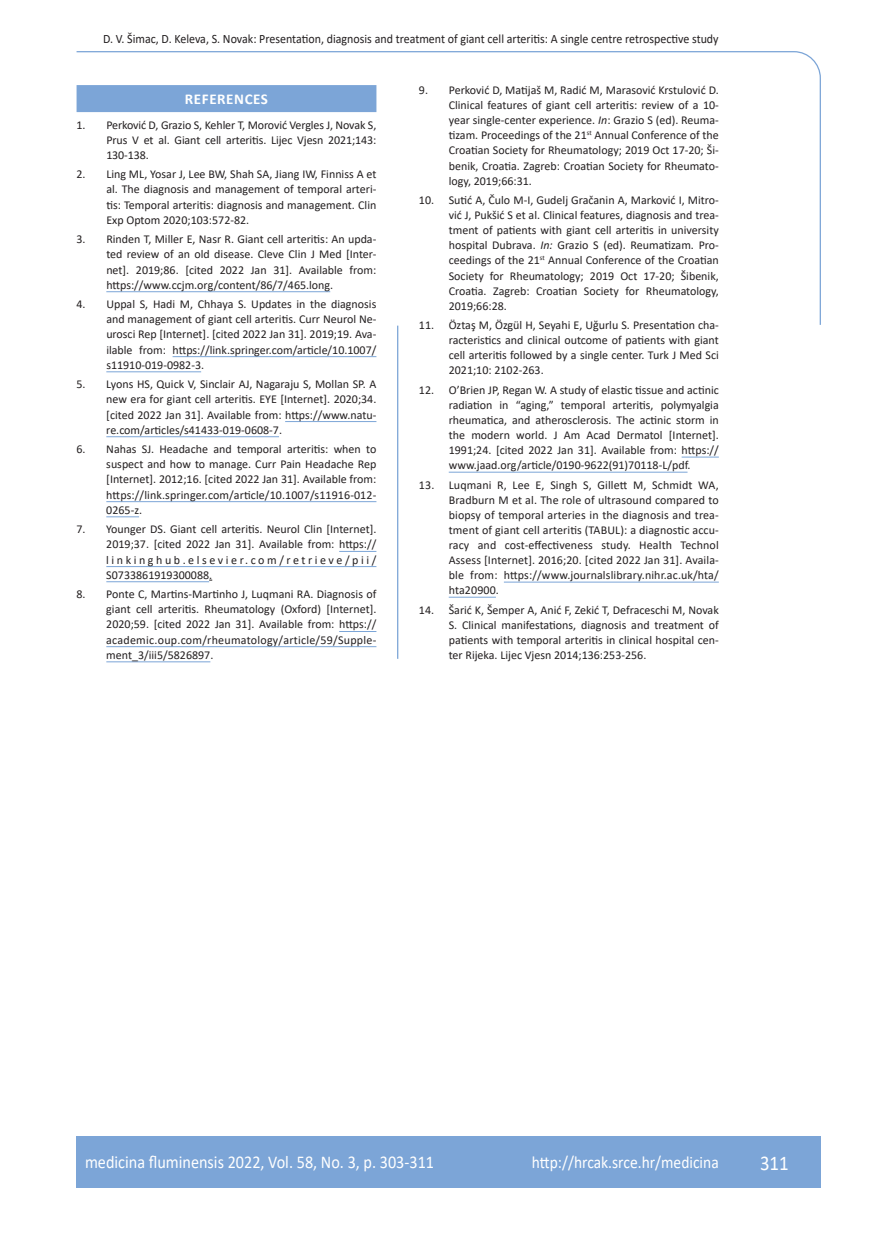
<style>
.page{position:relative;width:872px;height:1234px;background:#fff}
.page>*{position:absolute;margin:0;border:0;box-sizing:border-box;transform-origin:0 0}
.t1{font:21px "Calibri";color:#fff;scale:.9 1}
.t2{font:18px "Calibri";color:#fff;scale:.9 1}
.t3{font:17.25px "Calibri";color:#fff;scale:.9 1}
.t4{font:700 15px "Calibri";letter-spacing:.04em;color:#fff}
.t5{font:12.75px "Calibri";color:#231f20;scale:.94 1}
.t6{font:12px/15.1px "Calibri";color:#231f20;text-align:justify}
.s1{font-style:italic}
</style>
<div class="page">
<svg style="left:76px;top:51px;width:745px;height:275px"></svg>
<hr style="left:397px;top:325px;width:1px;height:333px;background:#7ca5d7">
<div style="left:77px;top:1135px;width:744px;height:51px;background:#7ca5d7"></div>
<div style="left:77px;top:85px;width:299px;height:27px;background:#7ca5d7"></div>
<hr style="left:106px;top:291px;width:224px;height:1px;background:#7ca5d7">
<hr style="left:172px;top:356px;width:204px;height:1px;background:#7ca5d7">
<hr style="left:106px;top:371px;width:95px;height:1px;background:#7ca5d7">
<hr style="left:285px;top:421px;width:91px;height:1px;background:#7ca5d7">
<hr style="left:106px;top:436px;width:173px;height:1px;background:#7ca5d7">
<hr style="left:106px;top:501px;width:270px;height:1px;background:#7ca5d7">
<hr style="left:106px;top:516px;width:33px;height:1px;background:#7ca5d7">
<hr style="left:339px;top:551px;width:37px;height:1px;background:#7ca5d7">
<hr style="left:106px;top:566px;width:270px;height:1px;background:#7ca5d7">
<hr style="left:106px;top:581px;width:103px;height:1px;background:#7ca5d7">
<hr style="left:339px;top:631px;width:37px;height:1px;background:#7ca5d7">
<hr style="left:106px;top:646px;width:270px;height:1px;background:#7ca5d7">
<hr style="left:106px;top:661px;width:104px;height:1px;background:#7ca5d7">
<hr style="left:681px;top:456px;width:38px;height:1px;background:#7ca5d7">
<hr style="left:449px;top:471px;width:238px;height:1px;background:#7ca5d7">
<hr style="left:504px;top:581px;width:215px;height:1px;background:#7ca5d7">
<hr style="left:449px;top:596px;width:47px;height:1px;background:#7ca5d7">
<p class="t5" style="left:103px;top:29px;width:656px">D. V. Šimac, D. Keleva, S. Novak: Presentation, diagnosis and treatment of giant cell arteritis: A single centre retrospective study</p>
<p class="t4" style="left:185px;top:88px;width:85px">REFERENCES</p>
<p class="t6" style="left:106px;top:117px;width:271px;text-indent:-30px">1. Perković D, Grazio S, Kehler T, Morović Vergles J, Novak S, Prus V et al. Giant cell arteritis. Lijec Vjesn 2021;143:<br>130-138.</p>
<p class="t6" style="left:106px;top:166px;width:272px;text-indent:-30px">2. Ling ML, Yosar J, Lee BW, Shah SA, Jiang IW, Finniss A et al. The diagnosis and management of temporal arteri&shy;tis: Temporal arteritis: diagnosis and management. Clin Exp Optom 2020;103:572-82.</p>
<p class="t6" style="left:106px;top:231px;width:271px;text-indent:-30px">3. Rinden T, Miller E, Nasr R. Giant cell arteritis: An upda&shy;ted review of an old disease. Cleve Clin J Med [Inter&shy;net]. 2019;86. [cited 2022 Jan 31]. Available from: https://www.ccjm.org/content/86/7/465.long.</p>
<p class="t6" style="left:106px;top:296px;width:272px;text-indent:-30px">4. Uppal S, Hadi M, Chhaya S. Updates in the diagnosis and management of giant cell arteritis. Curr Neurol Ne&shy;urosci Rep [Internet]. [cited 2022 Jan 31]. 2019;19. Ava&shy;ilable from: https://link.springer.com/article/10.1007/ s11910-019-0982-3.</p>
<p class="t6" style="left:106px;top:376px;width:272px;text-indent:-30px">5. Lyons HS, Quick V, Sinclair AJ, Nagaraju S, Mollan SP. A new era for giant cell arteritis. EYE [Internet]. 2020;34. [cited 2022 Jan 31]. Available from: https://www.natu&shy;re.com/articles/s41433-019-0608-7.</p>
<p class="t6" style="left:106px;top:441px;width:271px;text-indent:-30px">6. Nahas SJ. Headache and temporal arteritis: when to suspect and how to manage. Curr Pain Headache Rep [Internet]. 2012;16. [cited 2022 Jan 31]. Available from: https://link.springer.com/article/10.1007/s11916-012- 0265-z.</p>
<p class="t6" style="left:106px;top:521px;width:271px;text-indent:-30px">7. Younger DS. Giant cell arteritis. Neurol Clin [Internet].<br>2019;37. [cited 2022 Jan 31]. Available from: https:// linkinghub.elsevier.com/retrieve/pii/ S0733861919300088.</p>
<p class="t6" style="left:106px;top:586px;width:271px;text-indent:-30px">8. Ponte C, Martins-Martinho J, Luqmani RA. Diagnosis of giant cell arteritis. Rheumatology (Oxford) [Internet].<br>2020;59. [cited 2022 Jan 31]. Available from: https:// academic.oup.com/rheumatology/article/59/Supple&shy;ment_3/iii5/5826897.</p>
<p class="t6" style="left:449px;top:82px;width:272px;text-indent:-30px">9. Perković D, Matijaš M, Radić M, Marasović Krstulović D.<br>Clinical features of giant cell arteritis: review of a 10- year single-center experience. <span class="s1">In</span>: Grazio S (ed). Reuma&shy;tizam. Proceedings of the 21<sup>st</sup> Annual Conference of the Croatian Society for Rheumatology; 2019 Oct 17-20; Ši&shy;benik, Croatia. Zagreb: Croatian Society for Rheumato&shy;logy, 2019;66:31.</p>
<p class="t6" style="left:449px;top:192px;width:272px;text-indent:-30px">10. Sutić A, Čulo M-I, Gudelj Gračanin A, Marković I, Mitro&shy;vić J, Pukšić S et al. Clinical features, diagnosis and trea&shy;tment of patients with giant cell arteritis in university hospital Dubrava. <span class="s1">In:</span> Grazio S (ed). Reumatizam. Pro&shy;ceedings of the 21<sup>st</sup> Annual Conference of the Croatian Society for Rheumatology; 2019 Oct 17-20; Šibenik, Croatia. Zagreb: Croatian Society for Rheumatology, 2019;66:28.</p>
<p class="t6" style="left:449px;top:317px;width:271px;text-indent:-30px">11. Öztaş M, Özgül H, Seyahi E, Uğurlu S. Presentation cha&shy;racteristics and clinical outcome of patients with giant cell arteritis followed by a single center. Turk J Med Sci 2021;10: 2102-263.</p>
<p class="t6" style="left:449px;top:382px;width:271px;text-indent:-30px">12. O’Brien JP, Regan W. A study of elastic tissue and actinic radiation in “aging,” temporal arteritis, polymyalgia rheumatica, and atherosclerosis. The actinic storm in the modern world. J Am Acad Dermatol [Internet].<br>1991;24. [cited 2022 Jan 31]. Available from: https:// www.jaad.org/article/0190-9622(91)70118-L/pdf.</p>
<p class="t6" style="left:449px;top:476px;width:271px;text-indent:-30px">13. Luqmani R, Lee E, Singh S, Gillett M, Schmidt WA, Bradburn M et al. The role of ultrasound compared to biopsy of temporal arteries in the diagnosis and trea&shy;tment of giant cell arteritis (TABUL): a diagnostic accu&shy;racy and cost-effectiveness study. Health Technol Assess [Internet]. 2016;20. [cited 2022 Jan 31]. Availa&shy;ble from: https://www.journalslibrary.nihr.ac.uk/hta/ hta20900.</p>
<p class="t6" style="left:449px;top:601px;width:272px;text-indent:-30px">14. Šarić K, Šemper A, Anić F, Zekić T, Defraceschi M, Novak S. Clinical manifestations, diagnosis and treatment of patients with temporal arteritis in clinical hospital cen&shy;ter Rijeka. Lijec Vjesn 2014;136:253-256.</p>
<h2 class="t2" style="left:85px;top:1149px;width:389px">medicina fluminensis 2022, Vol. 58, No. 3, p. 303-311</h2>
<h3 class="t3" style="left:532px;top:1150px;width:209px">http://hrcak.srce.hr/medicina</h3>
<h1 class="t1" style="left:760px;top:1147px;width:33px">311</h1>
</div>
